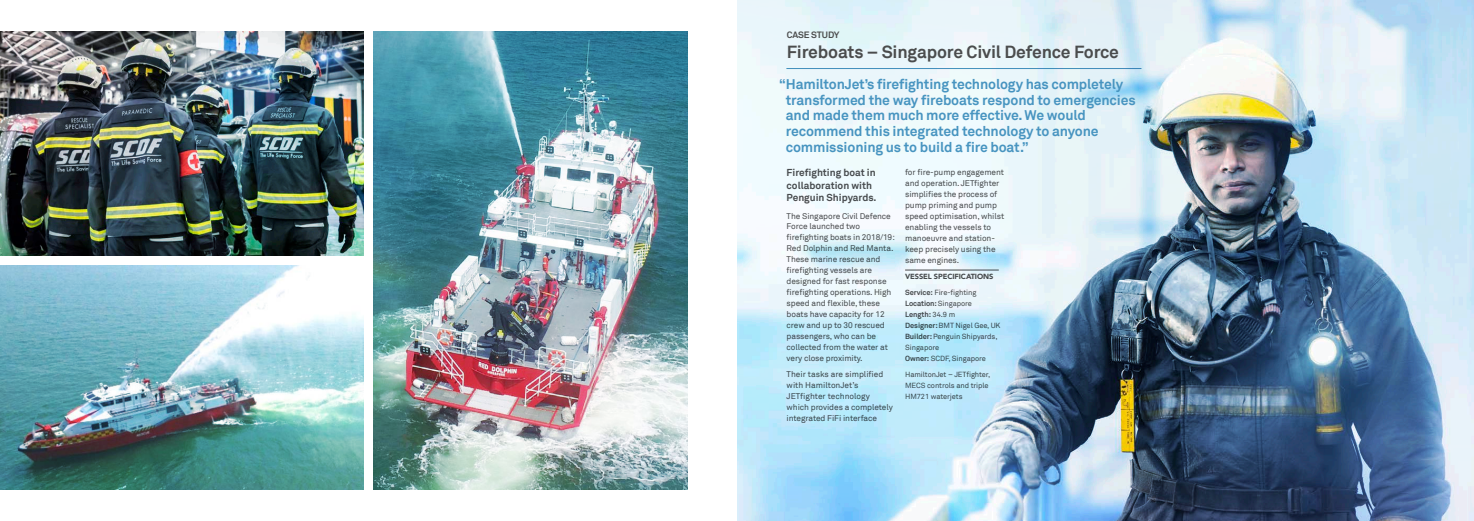
<style>
.page{position:relative;width:1474px;height:521px;background:#fff}
.page>*{position:absolute;margin:0;border:0;box-sizing:border-box;transform-origin:0 0}
.t1{font:700 17.5px "Akkurat";letter-spacing:-.01em;color:#4b4c4d}
.t2{font:700 14px/15.8px "Akkurat";letter-spacing:-.01em;color:#4794c0}
.t3{font:700 10.06px/12.2px "Akkurat";color:#4b4c4d}
.t4{font:700 9.19px "Akkurat";letter-spacing:-.015em;color:#4b4c4d}
.t5{font:8.31px/10.9px "Akkurat";letter-spacing:-.01em;color:#4b4c4d}
.t6{font:7.44px/10.9px "Akkurat";letter-spacing:-.01em;color:#4b4c4d}
.t7{font:900 7.44px "Avenir";letter-spacing:-.01em;color:#4b4c4d}
.s1{font-weight:700}
</style>
<div class="page">
<img style="left:737px;top:0;width:736px;height:521px">
<img style="left:374px;top:32px;width:313px;height:457px">
<img style="left:0;top:32px;width:364px;height:224px">
<img style="left:0;top:265px;width:364px;height:224px">
<hr style="left:905px;top:270px;width:93px;height:1px;background:#4b4c4d">
<hr style="left:786px;top:68px;width:355px;height:1px;background:#4794c0">
<p class="t4" style="left:786px;top:29px;width:54px">CASE STUDY</p>
<p class="t1" style="left:786px;top:41px;width:334px">Fireboats – Singapore Civil Defence Force</p>
<p class="t2" style="left:785px;top:76px;width:351px;text-indent:-7px">“HamiltonJet’s firefighting technology has completely transformed the way fireboats respond to emergencies and made them much more effective. We would recommend this integrated technology to anyone commissioning us to build a fire boat.”</p>
<p class="t3" style="left:786px;top:167px;width:91px">Firefighting boat in collaboration with<br>Penguin Shipyards.</p>
<p class="t5" style="left:786px;top:210px;width:110px">The Singapore Civil Defence<br>Force launched two firefighting boats in 2018/19:<br>Red Dolphin and Red Manta.<br>These marine rescue and firefighting vessels are designed for fast response firefighting operations. High speed and flexible, these boats have capacity for 12 crew and up to 30 rescued passengers, who can be collected from the water at very close proximity.</p>
<p class="t5" style="left:786px;top:369px;width:108px">Their tasks are simplified with HamiltonJet’s<br>JETfighter technology which provides a completely integrated FiFi interface</p>
<p class="t5" style="left:905px;top:167px;width:101px">for fire-pump engagement and operation. JETfighter simplifies the process of pump priming and pump speed optimisation, whilst enabling the vessels to manoeuvre and station&shy;keep precisely using the same engines.</p>
<p class="t7" style="left:905px;top:270px;width:90px">VESSEL SPECIFICATIONS</p>
<p class="t6" style="left:905px;top:287px;width:97px"><span class="s1">Service:</span> Fire-fighting<br><span class="s1">Location:</span> Singapore<br><span class="s1">Length:</span> 34.9 m<br><span class="s1">Designer:</span> BMT Nigel Gee, UK<br><span class="s1">Builder:</span> Penguin Shipyards,<br>Singapore<br><span class="s1">Owner:</span> SCDF, Singapore</p>
<p class="t6" style="left:905px;top:369px;width:87px">HamiltonJet – JETfighter,<br>MECS controls and triple<br>HM721 waterjets</p>
</div>
